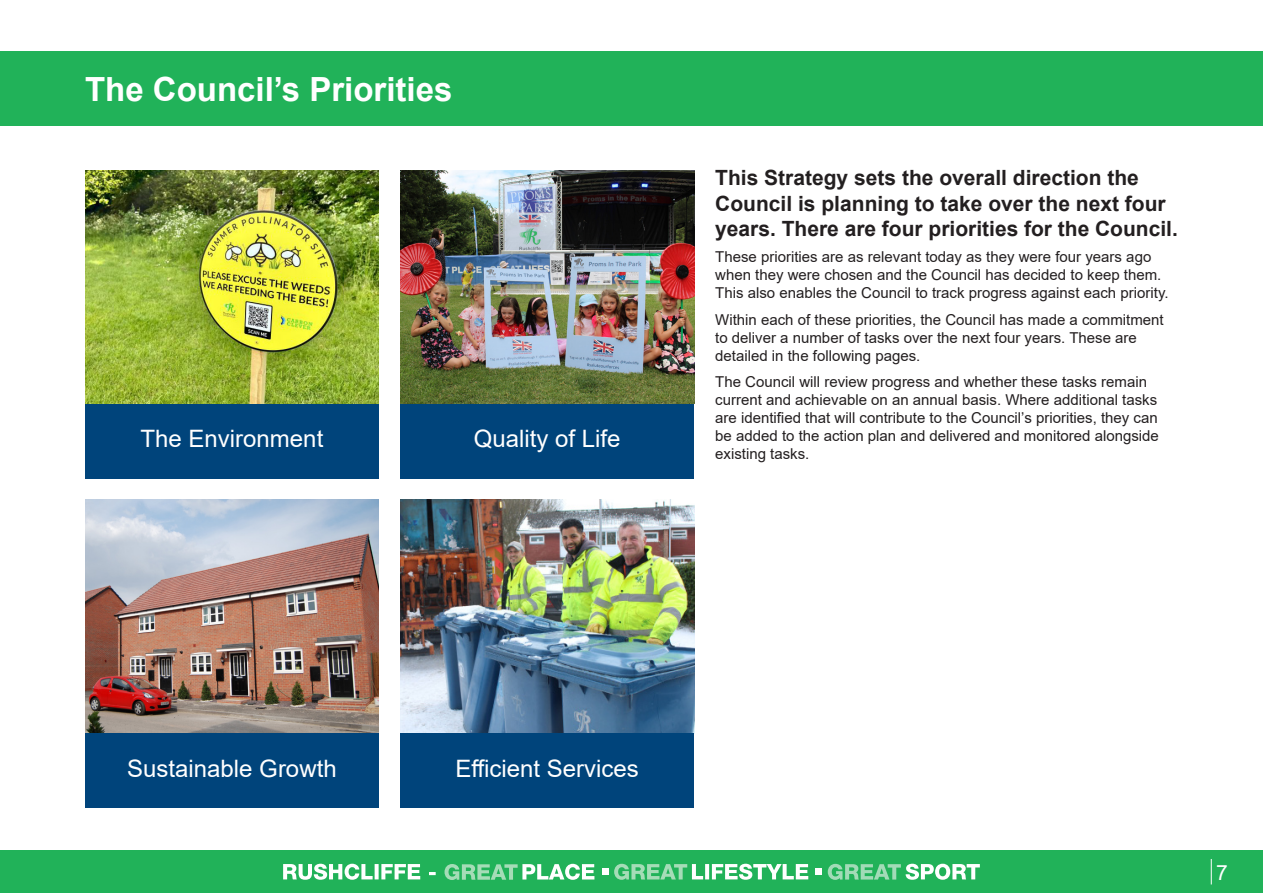
<style>
.page{position:relative;width:1263px;height:893px;background:#fff}
.page>*{position:absolute;margin:0;border:0;box-sizing:border-box;transform-origin:0 0}
.Right_Page_Heading{font:700 33.3px "Arial";color:#fff}
.Infographic_heading{font:24px "Arial";color:#fff}
.Intro_para{font:700 21px/25.2px "Arial";color:#231f20}
.t1{font:21px "Arial";color:#fff}
.Text{font:15px/18px "Arial";color:#231f20}
</style>
<div class="page">
<div style="left:0;top:850px;width:1263px;height:43px;background:#21b259"></div>
<svg style="left:1211px;top:859px;width:1px;height:25px"></svg>
<svg style="left:283px;top:864px;width:697px;height:16px"></svg>
<div style="left:602px;top:869px;width:7px;height:6px;background:#fff"></div>
<div style="left:0;top:51px;width:1263px;height:74px;background:#21b259"></div>
<img style="left:85px;top:170px;width:294px;height:234px">
<div style="left:85px;top:404px;width:294px;height:74px;background:#00447b"></div>
<img style="left:400px;top:170px;width:294px;height:234px">
<div style="left:400px;top:404px;width:294px;height:74px;background:#00447b"></div>
<img style="left:85px;top:500px;width:294px;height:233px">
<div style="left:85px;top:733px;width:294px;height:75px;background:#00447b"></div>
<img style="left:400px;top:500px;width:294px;height:233px">
<div style="left:400px;top:733px;width:294px;height:75px;background:#00447b"></div>
<p class="Right_Page_Heading" style="left:85px;top:65px;width:369px">The Council’s Priorities</p>
<p class="Infographic_heading" style="left:141px;top:422px;width:184px">The Environment</p>
<p class="Infographic_heading" style="left:474px;top:422px;width:148px">Quality of Life</p>
<p class="Intro_para" style="left:715px;top:166px;width:464px">This Strategy sets the overall direction the<br>Council is planning to take over the next four years. There are four priorities for the Council.</p>
<p class="Text" style="left:715px;top:248px;width:455px">These priorities are as relevant today as they were four years ago when they were chosen and the Council has decided to keep them.<br>This also enables the Council to track progress against each priority.</p>
<p class="Text" style="left:715px;top:310px;width:450px">Within each of these priorities, the Council has made a commitment to deliver a number of tasks over the next four years. These are detailed in the following pages.</p>
<p class="Text" style="left:715px;top:373px;width:445px">The Council will review progress and whether these tasks remain current and achievable on an annual basis. Where additional tasks are identified that will contribute to the Council’s priorities, they can be added to the action plan and delivered and monitored alongside existing tasks.</p>
<p class="Infographic_heading" style="left:127px;top:751px;width:211px">Sustainable Growth</p>
<p class="Infographic_heading" style="left:455px;top:751px;width:185px">Efficient Services</p>
<h3 class="t1" style="left:1216px;top:858px;width:13px">7</h3>
</div>
